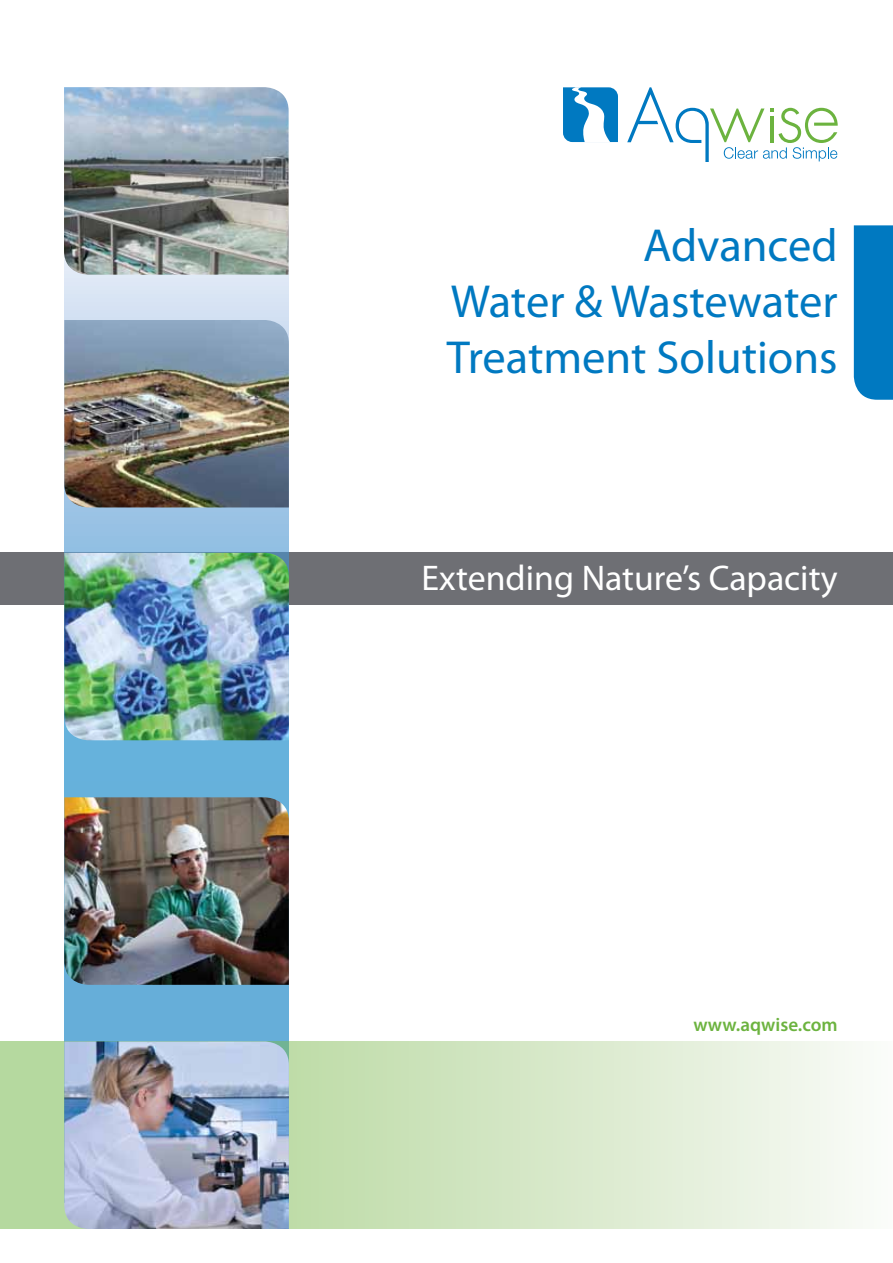
<style>
.page{position:relative;width:893px;height:1263px;background:#fff}
.page>*{position:absolute;margin:0;border:0;box-sizing:border-box;transform-origin:0 0}
.t1{font:46.5px/55.8px "Myriad Pro";color:#0079c1;text-align:justify}
.t2{font:35.85px "Myriad Pro";color:#fff}
.t3{font:600 19.05px "Myriad Pro";color:#6cb33f}
</style>
<div class="page">
<div style="left:0;top:552px;width:893px;height:53px;background:#6e6f74"></div>
<svg style="left:64px;top:275px;width:225px;height:766px;background:#89bee1"></svg>
<svg style="left:627px;top:87px;width:211px;height:75px"></svg>
<svg style="left:563px;top:87px;width:55px;height:55px"></svg>
<div style="left:854px;top:225px;width:39px;height:175px;background:#0079c1"></div>
<svg style="left:0;top:1042px;width:856px;height:187px;background:#d6e8c8"></svg>
<img style="left:64px;top:320px;width:225px;height:187px">
<img style="left:64px;top:553px;width:225px;height:187px">
<img style="left:64px;top:797px;width:225px;height:188px">
<img style="left:64px;top:87px;width:225px;height:188px">
<img style="left:64px;top:1041px;width:225px;height:188px">
<p class="t1" style="left:447px;top:218px;width:392px;text-indent:196px">Advanced Water &amp; Wastewater Treatment Solutions</p>
<p class="t2" style="left:422px;top:558px;width:418px">Extending Nature’s Capacity</p>
<p class="t3" style="left:693px;top:1014px;width:146px">www.aqwise.com</p>
</div>
